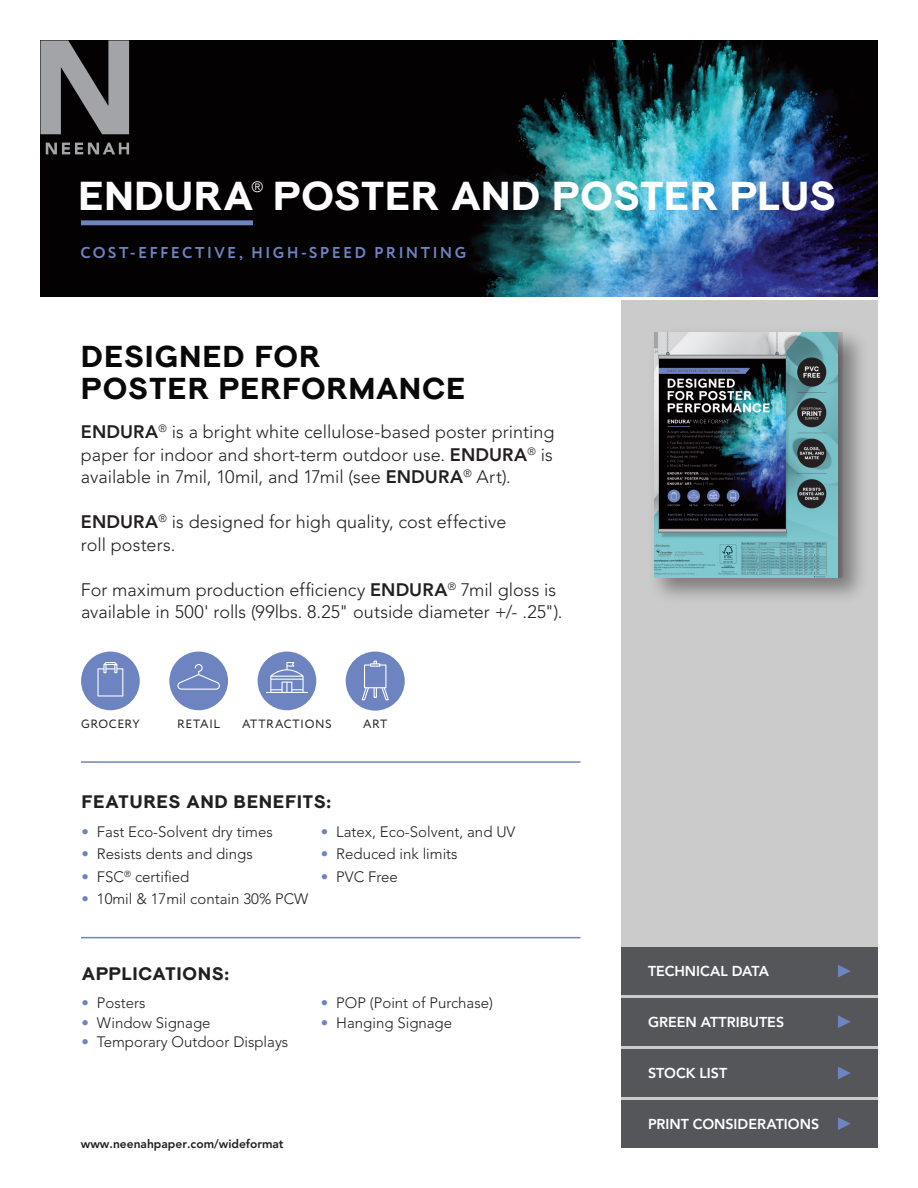
<style>
.page{position:relative;width:918px;height:1188px;background:#fff}
.page>*{position:absolute;margin:0;border:0;box-sizing:border-box;transform-origin:0 0}
.t1{font:40.05px "Clown";letter-spacing:-.13em;color:#fff}
.t2{font:30px/31.5px "Clown";letter-spacing:-.1em;color:#070807}
.t3{font:300 18px/22.5px "Avenir LT Std";color:#231f20}
.t4{font:18px "Clown";letter-spacing:-.1em;color:#231f20}
.t5{font:700 15.75px "Circe";letter-spacing:.14em;color:#6e84c1}
.t6{font:300 15px "Avenir LT Std";color:#231f20}
.t7{font:300 14.85px "Avenir LT Std";color:#fff}
.t8{font:800 14.25px "Avenir LT Std";color:#fff}
.t9{font:800 12px "Avenir LT Std";color:#231f20}
.t10{font:12px "Circe";letter-spacing:.04em;color:#231f20}
.s1{font-weight:800}
.s2{color:#6e84c1}
</style>
<div class="page">
<div style="left:621px;top:300px;width:257px;height:848px;background:#cccbcc"></div>
<div style="left:621px;top:1100px;width:257px;height:48px;background:#54565a"></div>
<svg style="left:838px;top:1117px;width:13px;height:13px"></svg>
<div style="left:621px;top:1050px;width:257px;height:47px;background:#54565a"></div>
<svg style="left:838px;top:1067px;width:13px;height:12px"></svg>
<div style="left:621px;top:998px;width:257px;height:48px;background:#54565a"></div>
<svg style="left:838px;top:1015px;width:13px;height:13px"></svg>
<div style="left:621px;top:948px;width:257px;height:47px;background:#54565a"></div>
<svg style="left:838px;top:965px;width:13px;height:13px"></svg>
<img style="left:40px;top:40px;width:838px;height:257px">
<div style="left:169px;top:652px;width:59px;height:58px;background:#6e84c1;border-radius:50%"></div>
<svg style="left:177px;top:664px;width:43px;height:26px"></svg>
<div style="left:258px;top:652px;width:58px;height:58px;background:#6e84c1;border-radius:50%"></div>
<svg style="left:266px;top:662px;width:42px;height:31px"></svg>
<div style="left:81px;top:652px;width:59px;height:58px;background:#6e84c1;border-radius:50%"></div>
<svg style="left:97px;top:662px;width:26px;height:35px"></svg>
<div style="left:346px;top:652px;width:59px;height:59px;background:#6e84c1;border-radius:50%"></div>
<svg style="left:361px;top:663px;width:28px;height:38px"></svg>
<div style="left:374px;top:661px;width:3px;height:37px;background:#6e84c1;border:1px solid #fff"></div>
<div style="left:364px;top:664px;width:22px;height:24px;background:#6e84c1;border:1px solid #fff"></div>
<svg style="left:370px;top:663px;width:10px;height:4px"></svg>
<hr style="left:81px;top:761px;width:500px;height:2px;background:#6e84c1">
<hr style="left:81px;top:937px;width:500px;height:1px;background:#6e84c1">
<div style="left:81px;top:220px;width:172px;height:5px;background:#6e84c1"></div>
<svg style="left:46px;top:143px;width:83px;height:11px"></svg>
<svg style="left:41px;top:41px;width:88px;height:93px;background:#6d6e70"></svg>
<img style="left:654px;top:332px;width:208px;height:266px">
<img style="left:837px;top:333px;width:6px;height:245px">
<img style="left:654px;top:333px;width:183px;height:245px">
<h1 class="t1" style="left:78px;top:167px;width:764px">ENDURA POSTER AND POSTER PLUS</h1>
<p class="t7" style="left:252px;top:178px;width:13px">®</p>
<p class="t5" style="left:80px;top:242px;width:387px">COST-EFFECTIVE, HIGH-SPEED PRINTING</p>
<h2 class="t2" style="left:81px;top:340px;width:390px">DESIGNED FOR<br>POSTER PERFORMANCE</h2>
<p class="t3" style="left:81px;top:421px;width:475px;text-align:justify"><span class="s1">ENDURA</span><sup>®</sup> is a bright white cellulose-based poster printing paper for indoor and short-term outdoor use. <span class="s1">ENDURA</span><sup>®</sup> is available in 7mil, 10mil, and 17mil (see <span class="s1">ENDURA</span><sup>®</sup> Art).</p>
<p class="t3" style="left:81px;top:511px;width:427px"><span class="s1">ENDURA</span><sup>®</sup> is designed for high quality, cost effective roll posters.</p>
<p class="t3" style="left:81px;top:578px;width:483px">For maximum production efficiency <span class="s1">ENDURA</span><sup>®</sup> 7mil gloss is available in 500' rolls (99lbs. 8.25" outside diameter +/- .25").</p>
<p class="t10" style="left:81px;top:716px;width:60px">GROCERY</p>
<p class="t10" style="left:177px;top:716px;width:44px">RETAIL</p>
<p class="t10" style="left:242px;top:716px;width:91px">ATTRACTIONS</p>
<p class="t10" style="left:363px;top:716px;width:26px">ART</p>
<p class="t4" style="left:82px;top:789px;width:253px">FEATURES AND BENEFITS:</p>
<p class="t6" style="left:82px;top:823px;width:193px"><span class="s2">•</span> Fast Eco-Solvent dry times</p>
<p class="t6" style="left:321px;top:823px;width:196px"><span class="s2">•</span> Latex, Eco-Solvent, and UV</p>
<p class="t6" style="left:82px;top:845px;width:173px"><span class="s2">•</span> Resists dents and dings</p>
<p class="t6" style="left:321px;top:845px;width:138px"><span class="s2">•</span> Reduced ink limits</p>
<p class="t6" style="left:82px;top:868px;width:109px"><span class="s2">•</span> FSC<sup>®</sup> certified</p>
<p class="t6" style="left:321px;top:868px;width:79px"><span class="s2">•</span> PVC Free</p>
<p class="t6" style="left:82px;top:890px;width:228px"><span class="s2">•</span> 10mil &amp; 17mil contain 30% PCW</p>
<p class="t4" style="left:82px;top:961px;width:151px">APPLICATIONS:</p>
<p class="t6" style="left:82px;top:994px;width:65px"><span class="s2">•</span> Posters</p>
<p class="t6" style="left:321px;top:994px;width:174px"><span class="s2">•</span> POP (Point of Purchase)</p>
<p class="t6" style="left:82px;top:1014px;width:131px"><span class="s2">•</span> Window Signage</p>
<p class="t6" style="left:321px;top:1014px;width:133px"><span class="s2">•</span> Hanging Signage</p>
<p class="t6" style="left:82px;top:1033px;width:208px"><span class="s2">•</span> Temporary Outdoor Displays</p>
<p class="t9" style="left:81px;top:1136px;width:204px">www.neenahpaper.com/wideformat</p>
<p class="t8" style="left:648px;top:963px;width:123px">TECHNICAL DATA</p>
<p class="t8" style="left:648px;top:1014px;width:138px">GREEN ATTRIBUTES</p>
<p class="t8" style="left:648px;top:1065px;width:81px">STOCK LIST</p>
<p class="t8" style="left:648px;top:1116px;width:173px">PRINT CONSIDERATIONS</p>
</div>
